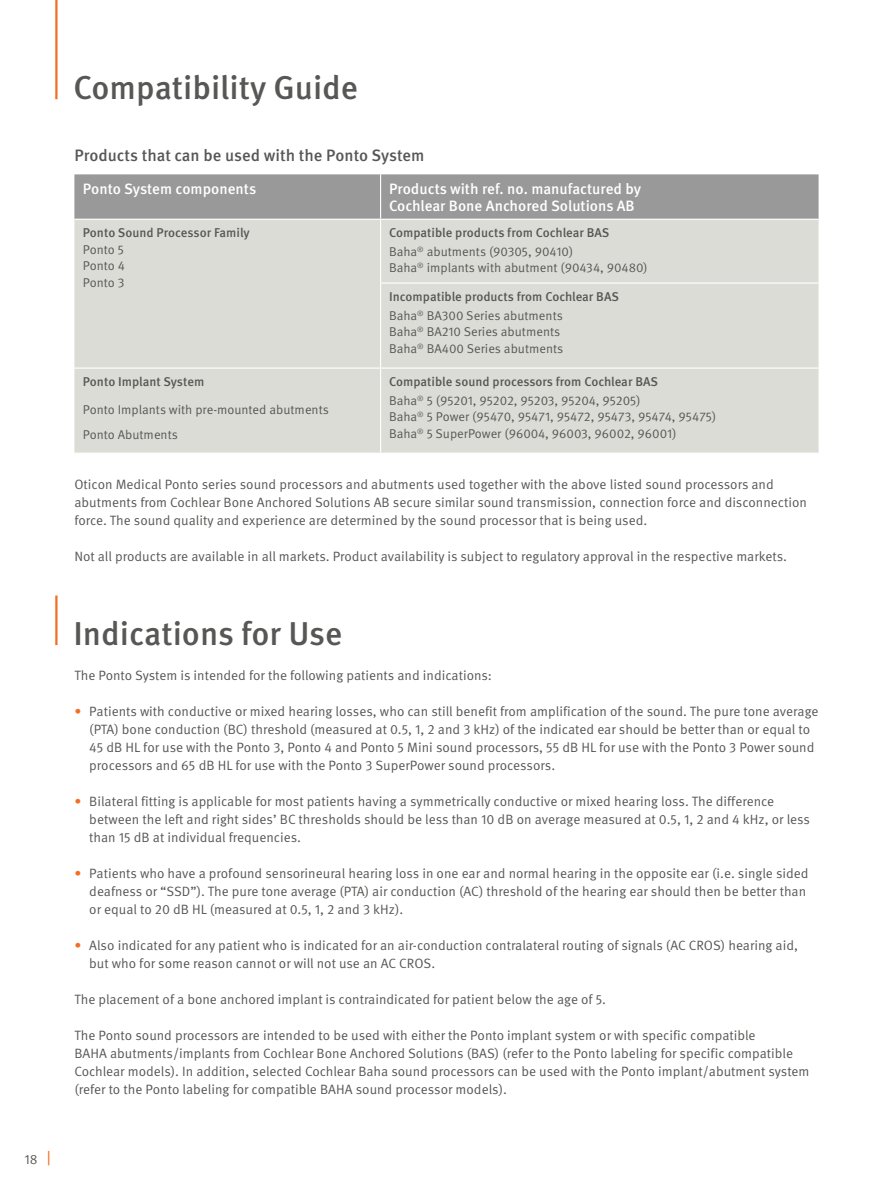
<style>
.page{position:relative;width:893px;height:1191px;background:#fff}
.page>*{position:absolute;margin:0;border:0;box-sizing:border-box;transform-origin:0 0}
.t1{font:500 33px "Meta Pro OM";color:#575855}
.t2{font:500 16.5px "Meta Pro OM";color:#575855}
.t3{font:500 15px/16.5px "Meta Pro OM";color:#fff}
.t4{font:13.5px/18px "Meta Pro OM";color:#575855}
.t5{font:12.75px/16.5px "Meta Pro OM";color:#575855}
.t6{font:500 12.75px/18.6px "Meta Pro OM";color:#575855}
.s1{font-weight:400}
.s2{color:#f36e21}
</style>
<div class="page">
<div style="left:74px;top:174px;width:745px;height:45px;background:#989998"></div>
<div style="left:74px;top:220px;width:745px;height:232px;background:#dcdcd7"></div>
<hr style="left:380px;top:174px;width:1px;height:45px;background:#fff">
<hr style="left:380px;top:220px;width:1px;height:62px;background:#fff">
<hr style="left:380px;top:282px;width:439px;height:1px;background:#fff">
<hr style="left:380px;top:283px;width:1px;height:84px;background:#fff">
<hr style="left:74px;top:367px;width:307px;height:2px;background:#fff">
<hr style="left:381px;top:367px;width:438px;height:2px;background:#fff">
<hr style="left:380px;top:369px;width:1px;height:83px;background:#fff">
<hr style="left:55px;top:0;width:3px;height:99px;background:#f36e21">
<hr style="left:55px;top:595px;width:3px;height:50px;background:#f36e21">
<p class="t4" style="left:25px;top:1150px;width:15px">18</p>
<h1 class="t1" style="left:73px;top:67px;width:286px">Compatibility Guide</h1>
<p class="t2" style="left:74px;top:145px;width:352px">Products that can be used with the Ponto System</p>
<p class="t3" style="left:83px;top:181px;width:175px">Ponto System components</p>
<p class="t3" style="left:389px;top:181px;width:254px">Products with ref. no. manufactured by<br>Cochlear Bone Anchored Solutions AB</p>
<p class="t6" style="left:83px;top:224px;width:168px">Ponto Sound Processor Family</p>
<p class="t5" style="left:83px;top:241px;width:44px;text-align:justify">Ponto 5<br>Ponto 4<br>Ponto 3</p>
<p class="t6" style="left:389px;top:224px;width:222px">Compatible products from Cochlear BAS<br><span class="s1">Baha</span><sup>®</sup> <span class="s1">abutments (90305, 90410)</span></p>
<p class="t5" style="left:389px;top:260px;width:260px">Baha<sup>®</sup> implants with abutment (90434, 90480)</p>
<p class="t6" style="left:389px;top:287px;width:232px">Incompatible products from Cochlear BAS<br><span class="s1">Baha</span><sup>®</sup> <span class="s1">BA300 Series abutments</span></p>
<p class="t5" style="left:389px;top:324px;width:176px">Baha<sup>®</sup> BA210 Series abutments<br>Baha<sup>®</sup> BA400 Series abutments</p>
<p class="t6" style="left:389px;top:373px;width:271px">Compatible sound processors from Cochlear BAS<br><span class="s1">Baha</span><sup>®</sup> <span class="s1">5 (95201, 95202, 95203, 95204, 95205)</span></p>
<p class="t5" style="left:389px;top:409px;width:329px">Baha<sup>®</sup> 5 Power (95470, 95471, 95472, 95473, 95474, 95475)<br>Baha<sup>®</sup> 5 SuperPower (96004, 96003, 96002, 96001)</p>
<p class="t4" style="left:74px;top:475px;width:734px">Oticon Medical Ponto series sound processors and abutments used together with the above listed sound processors and abutments from Cochlear Bone Anchored Solutions AB secure similar sound transmission, connection force and disconnection force. The sound quality and experience are determined by the sound processor that is being used.</p>
<p class="t4" style="left:74px;top:547px;width:714px">Not all products are available in all markets. Product availability is subject to regulatory approval in the respective markets.</p>
<p class="t6" style="left:83px;top:373px;width:123px">Ponto Implant System</p>
<p class="t5" style="left:83px;top:397px;width:248px;line-height:25.5px">Ponto Implants with pre-mounted abutments<br>Ponto Abutments</p>
<h1 class="t1" style="left:73px;top:613px;width:270px">Indications for Use</h1>
<p class="t4" style="left:74px;top:666px;width:419px">The Ponto System is intended for the following patients and indications:</p>
<p class="t4" style="left:89px;top:702px;width:731px;text-indent:-15px"><span class="s2">•</span> Patients with conductive or mixed hearing losses, who can still benefit from amplification of the sound. The pure tone average (PTA) bone conduction (BC) threshold (measured at 0.5, 1, 2 and 3 kHz) of the indicated ear should be better than or equal to 45 dB HL for use with the Ponto 3, Ponto 4 and Ponto 5 Mini sound processors, 55 dB HL for use with the Ponto 3 Power sound processors and 65 dB HL for use with the Ponto 3 SuperPower sound processors.</p>
<p class="t4" style="left:89px;top:792px;width:722px;text-indent:-15px"><span class="s2">•</span> Bilateral fitting is applicable for most patients having a symmetrically conductive or mixed hearing loss. The difference between the left and right sides’ BC thresholds should be less than 10 dB on average measured at 0.5, 1, 2 and 4 kHz, or less than 15 dB at individual frequencies.</p>
<p class="t4" style="left:89px;top:864px;width:721px;text-indent:-15px"><span class="s2">•</span> Patients who have a profound sensorineural hearing loss in one ear and normal hearing in the opposite ear (i.e. single sided deafness or “SSD”). The pure tone average (PTA) air conduction (AC) threshold of the hearing ear should then be better than or equal to 20 dB HL (measured at 0.5, 1, 2 and 3 kHz).</p>
<p class="t4" style="left:89px;top:936px;width:710px;text-indent:-15px"><span class="s2">•</span> Also indicated for any patient who is indicated for an air-conduction contralateral routing of signals (AC CROS) hearing aid, but who for some reason cannot or will not use an AC CROS.</p>
<p class="t4" style="left:74px;top:990px;width:533px">The placement of a bone anchored implant is contraindicated for patient below the age of 5.</p>
<p class="t4" style="left:74px;top:1026px;width:737px">The Ponto sound processors are intended to be used with either the Ponto implant system or with specific compatible<br>BAHA abutments/implants from Cochlear Bone Anchored Solutions (BAS) (refer to the Ponto labeling for specific compatible Cochlear models). In addition, selected Cochlear Baha sound processors can be used with the Ponto implant/abutment system (refer to the Ponto labeling for compatible BAHA sound processor models).</p>
</div>
